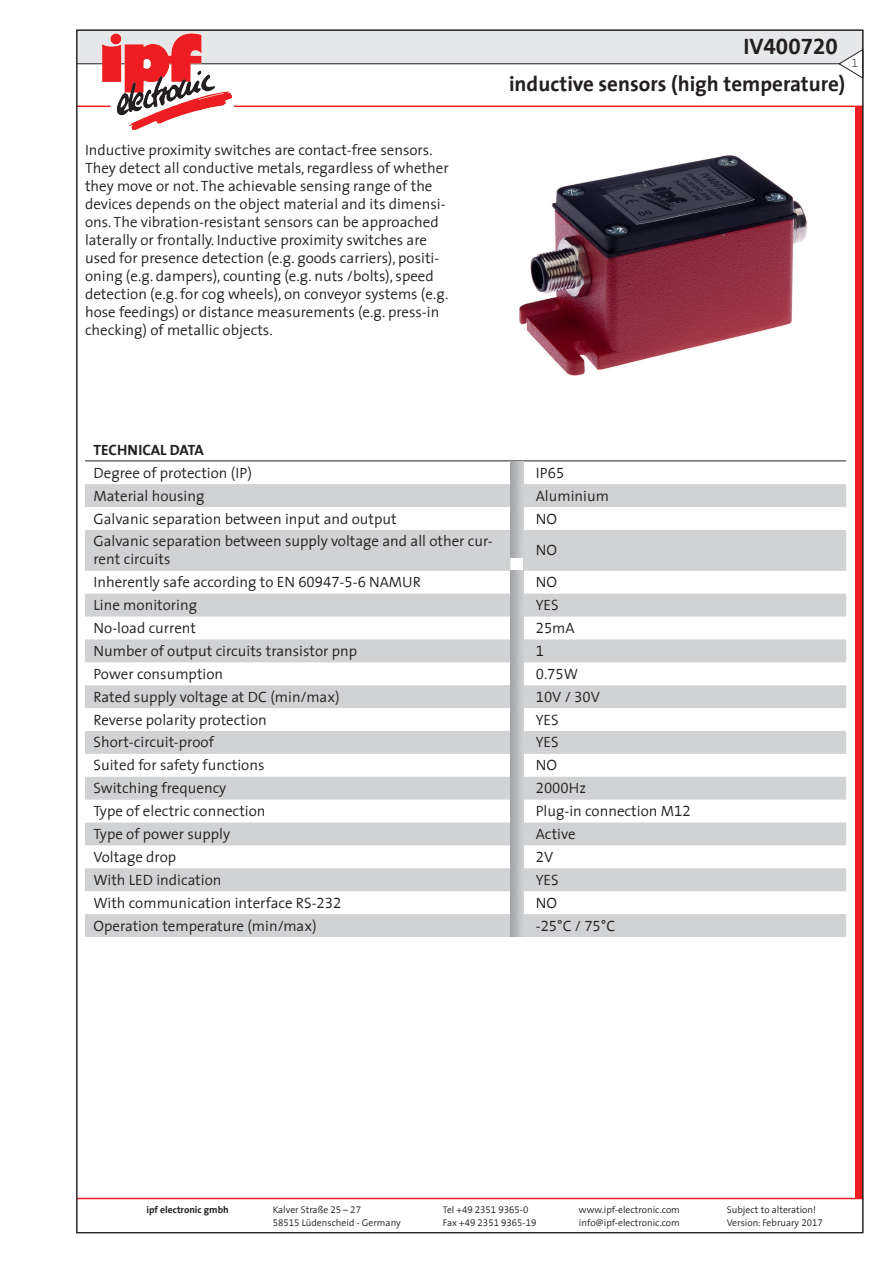
<style>
.page{position:relative;width:893px;height:1263px;background:#fff}
.page>*{position:absolute;margin:0;border:0;box-sizing:border-box;transform-origin:0 0}
.t1{font:300 22.5px "BHM The Sans Tab";color:#231f20}
.t2{font:300 21px "BHM The Sans Tab";color:#231f20}
.t3{font:300 15px/18px "BHM The Sans Tab";color:#231f20}
.t4{font:300 15px "BHM The Sans Tab";color:#231f20}
.t5{font:300 12px "BHM The Sans Tab";color:#636366}
.t6{font:300 9.75px "BHM The Sans Tab";color:#231f20}
.t7{font:300 9.75px "BHM The Sans Tab";color:#231f20}
</style>
<div class="page">
<div style="left:77px;top:30px;width:786px;height:34px;background:#e6e7e9"></div>
<hr style="left:234px;top:106px;width:629px;height:1px;background:#ee1d23">
<hr style="left:77px;top:63px;width:786px;height:1px;background:#231f20">
<svg style="left:838px;top:48px;width:26px;height:31px"></svg>
<div style="left:855px;top:107px;width:8px;height:1092px;background:#ee1d23"></div>
<hr style="left:77px;top:106px;width:34px;height:1px;background:#ee1d23">
<hr style="left:77px;top:1198px;width:786px;height:1px;background:#ee1d23">
<img style="left:102px;top:33px;width:130px;height:96px">
<svg style="left:85px;top:484px;width:761px;height:453px;fill:#d1d2d4"></svg>
<hr style="left:85px;top:460px;width:425px;height:1px;background:#231f20">
<svg style="left:510px;top:460px;width:13px;height:1px"></svg>
<hr style="left:523px;top:460px;width:323px;height:1px;background:#231f20">
<img style="left:510px;top:461px;width:13px;height:96px">
<img style="left:510px;top:571px;width:13px;height:366px">
<img style="left:519px;top:155px;width:288px;height:221px">
<p class="t3" style="left:85px;top:140px;width:365px">Inductive proximity switches are contact-free sensors.<br>They detect all conductive metals, regardless of whether they move or not. The achievable sensing range of the devices depends on the object material and its dimensi&shy;ons. The vibration-resistant sensors can be approached laterally or frontally. Inductive proximity switches are used for presence detection (e.g. goods carriers), positi&shy;oning (e.g. dampers), counting (e.g. nuts /bolts), speed detection (e.g. for cog wheels), on conveyor systems (e.g. hose feedings) or distance measurements (e.g. press-in checking) of metallic objects.</p>
<h1 class="t1" style="left:743px;top:28px;width:96px">IV400720</h1>
<h2 class="t2" style="left:509px;top:66px;width:338px">inductive sensors (high temperature)</h2>
<p class="t5" style="left:851px;top:53px;width:8px">1</p>
<p class="t4" style="left:94px;top:437px;width:112px">TECHNICAL DATA</p>
<p class="t3" style="left:94px;top:463px;width:160px">Degree of protection (IP)</p>
<p class="t3" style="left:536px;top:463px;width:30px">IP65</p>
<p class="t3" style="left:94px;top:486px;width:112px">Material housing</p>
<p class="t3" style="left:536px;top:486px;width:75px">Aluminium</p>
<p class="t3" style="left:94px;top:509px;width:305px">Galvanic separation between input and output</p>
<p class="t3" style="left:536px;top:509px;width:23px">NO</p>
<p class="t3" style="left:94px;top:532px;width:401px">Galvanic separation between supply voltage and all other cur&shy;rent circuits</p>
<p class="t3" style="left:536px;top:541px;width:23px">NO</p>
<p class="t3" style="left:94px;top:573px;width:329px">Inherently safe according to EN 60947-5-6 NAMUR</p>
<p class="t3" style="left:536px;top:573px;width:23px">NO</p>
<p class="t3" style="left:94px;top:596px;width:105px">Line monitoring</p>
<p class="t3" style="left:536px;top:596px;width:24px">YES</p>
<p class="t3" style="left:94px;top:618px;width:104px">No-load current</p>
<p class="t3" style="left:536px;top:618px;width:40px">25mA</p>
<p class="t3" style="left:94px;top:641px;width:265px">Number of output circuits transistor pnp</p>
<p class="t3" style="left:536px;top:641px;width:10px">1</p>
<p class="t3" style="left:94px;top:664px;width:131px">Power consumption</p>
<p class="t3" style="left:536px;top:664px;width:44px">0.75W</p>
<p class="t3" style="left:94px;top:687px;width:248px">Rated supply voltage at DC (min/max)</p>
<p class="t3" style="left:536px;top:687px;width:66px">10V / 30V</p>
<p class="t3" style="left:94px;top:710px;width:175px">Reverse polarity protection</p>
<p class="t3" style="left:536px;top:710px;width:24px">YES</p>
<p class="t3" style="left:94px;top:733px;width:122px">Short-circuit-proof</p>
<p class="t3" style="left:536px;top:733px;width:24px">YES</p>
<p class="t3" style="left:94px;top:756px;width:172px">Suited for safety functions</p>
<p class="t3" style="left:536px;top:756px;width:23px">NO</p>
<p class="t3" style="left:94px;top:779px;width:134px">Switching frequency</p>
<p class="t3" style="left:536px;top:779px;width:52px">2000Hz</p>
<p class="t3" style="left:94px;top:801px;width:174px">Type of electric connection</p>
<p class="t3" style="left:536px;top:801px;width:156px">Plug-in connection M12</p>
<p class="t3" style="left:94px;top:824px;width:138px">Type of power supply</p>
<p class="t3" style="left:536px;top:824px;width:41px">Active</p>
<p class="t3" style="left:94px;top:847px;width:84px">Voltage drop</p>
<p class="t3" style="left:536px;top:847px;width:19px">2V</p>
<p class="t3" style="left:94px;top:870px;width:129px">With LED indication</p>
<p class="t3" style="left:536px;top:870px;width:24px">YES</p>
<p class="t3" style="left:94px;top:893px;width:249px">With communication interface RS-232</p>
<p class="t3" style="left:536px;top:893px;width:23px">NO</p>
<p class="t3" style="left:94px;top:916px;width:225px">Operation temperature (min/max)</p>
<p class="t3" style="left:536px;top:916px;width:81px">-25°C / 75°C</p>
<p class="t7" style="left:147px;top:1202px;width:84px">ipf electronic gmbh</p>
<p class="t6" style="left:273px;top:1202px;width:90px">Kalver Straße 25 – 27</p>
<p class="t6" style="left:443px;top:1202px;width:87px">Tel +49 2351 9365-0</p>
<p class="t6" style="left:579px;top:1202px;width:102px">www.ipf-electronic.com</p>
<p class="t6" style="left:727px;top:1202px;width:91px">Subject to alteration!</p>
<p class="t6" style="left:273px;top:1214px;width:129px">58515 Lüdenscheid - Germany</p>
<p class="t6" style="left:443px;top:1214px;width:95px">Fax +49 2351 9365-19</p>
<p class="t6" style="left:579px;top:1214px;width:102px">info@ipf-electronic.com</p>
<p class="t6" style="left:727px;top:1214px;width:97px">Version: February 2017</p>
</div>
